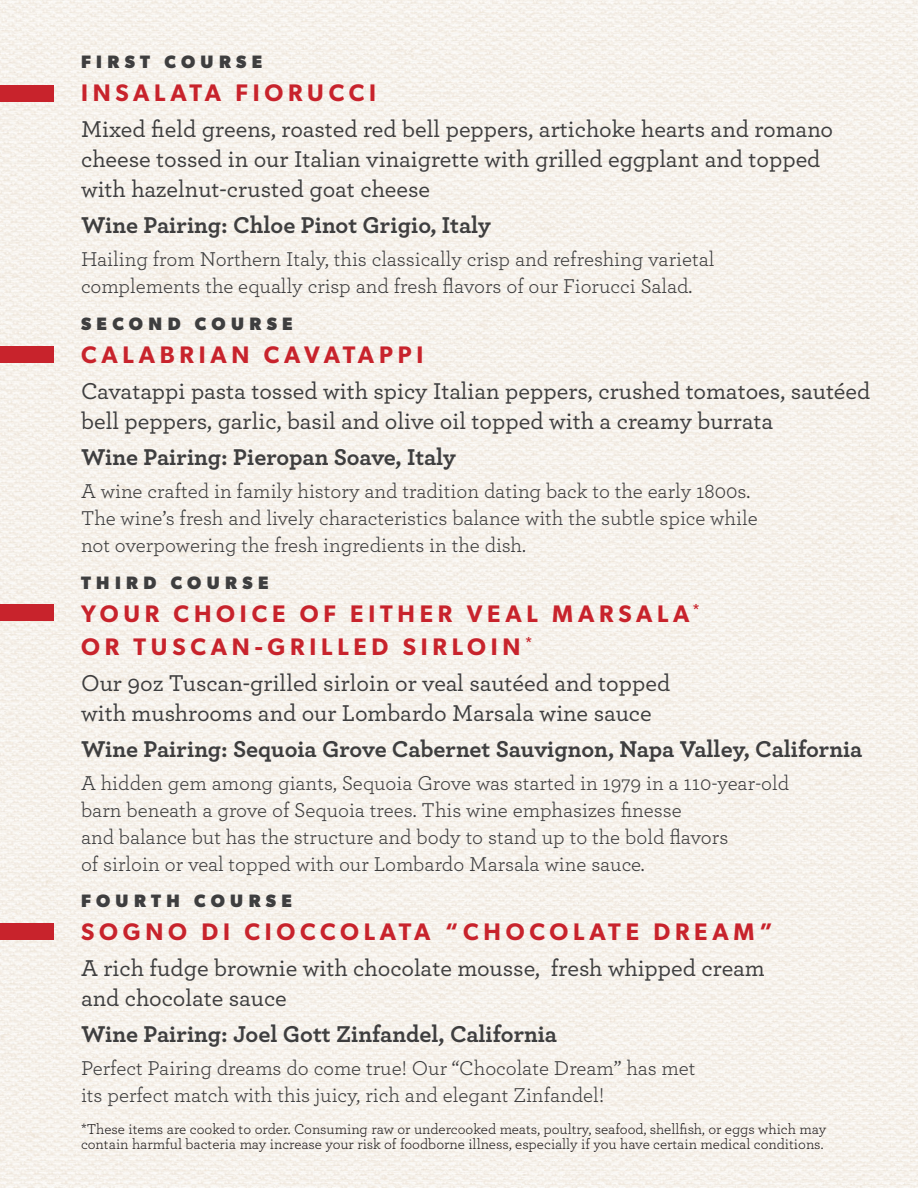
<style>
.page{position:relative;width:918px;height:1188px;background:#fff}
.page>*{position:absolute;margin:0;border:0;box-sizing:border-box;transform-origin:0 0}
.t1{font:500 24px/30px "Archer";color:#3e3e3f}
.t2{font:700 24px "Archer";color:#3e3e3f}
.t3{font:600 24px/33px "Gibson";letter-spacing:.2em;color:#c8232c}
.t4{font:21px/27px "Archer";color:#3e3e3f}
.t5{font:700 18px "Gibson";letter-spacing:.3em;color:#3e3e3f}
.t6{font:15px/15px "Archer";color:#231f20}
</style>
<div class="page">
<img style="left:0;top:0;width:918px;height:1188px">
<div style="left:0;top:85px;width:54px;height:16px;background:#c8232c"></div>
<div style="left:0;top:346px;width:54px;height:16px;background:#c8232c"></div>
<div style="left:0;top:605px;width:54px;height:16px;background:#c8232c"></div>
<div style="left:0;top:923px;width:54px;height:16px;background:#c8232c"></div>
<p class="t5" style="left:81px;top:51px;width:183px">FIRST COURSE</p>
<p class="t3" style="left:81px;top:76px;width:296px">INSALATA FIORUCCI</p>
<p class="t1" style="left:81px;top:113px;width:754px">Mixed field greens, roasted red bell peppers, artichoke hearts and romano cheese tossed in our Italian vinaigrette with grilled eggplant and topped with hazelnut-crusted goat cheese</p>
<p class="t2" style="left:81px;top:206px;width:411px">Wine Pairing: Chloe Pinot Grigio, Italy</p>
<p class="t4" style="left:81px;top:245px;width:635px">Hailing from Northern Italy, this classically crisp and refreshing varietal complements the equally crisp and fresh flavors of our Fiorucci Salad.</p>
<p class="t5" style="left:81px;top:313px;width:213px">SECOND COURSE</p>
<p class="t3" style="left:81px;top:338px;width:344px">CALABRIAN CAVATAPPI</p>
<p class="t1" style="left:81px;top:375px;width:791px">Cavatappi pasta tossed with spicy Italian peppers, crushed tomatoes, sautéed bell peppers, garlic, basil and olive oil topped with a creamy burrata</p>
<p class="t2" style="left:81px;top:438px;width:377px">Wine Pairing: Pieropan Soave, Italy</p>
<p class="t4" style="left:81px;top:477px;width:678px">A wine crafted in family history and tradition dating back to the early 1800s.<br>The wine’s fresh and lively characteristics balance with the subtle spice while not overpowering the fresh ingredients in the dish.</p>
<p class="t5" style="left:81px;top:572px;width:189px">THIRD COURSE</p>
<p class="t3" style="left:81px;top:596px;width:620px">YOUR CHOICE OF EITHER VEAL MARSALA<sup>*<br></sup>OR TUSCAN-GRILLED SIRLOIN <sup>*</sup></p>
<p class="t1" style="left:81px;top:666px;width:591px">Our 9oz Tuscan-grilled sirloin or veal sautéed and topped with mushrooms and our Lombardo Marsala wine sauce</p>
<p class="t2" style="left:81px;top:730px;width:783px">Wine Pairing: Sequoia Grove Cabernet Sauvignon, Napa Valley, California</p>
<p class="t4" style="left:81px;top:768px;width:710px">A hidden gem among giants, Sequoia Grove was started in 1979 in a 110-year-old barn beneath a grove of Sequoia trees. This wine emphasizes finesse<br>and balance but has the structure and body to stand up to the bold flavors<br>of sirloin or veal topped with our Lombardo Marsala wine sauce.</p>
<p class="t5" style="left:81px;top:890px;width:213px">FOURTH COURSE</p>
<p class="t3" style="left:81px;top:915px;width:693px">SOGNO DI CIOCCOLATA “CHOCOLATE DREAM”</p>
<p class="t1" style="left:81px;top:952px;width:685px">A rich fudge brownie with chocolate mousse, fresh whipped cream and chocolate sauce</p>
<p class="t2" style="left:81px;top:1015px;width:478px">Wine Pairing: Joel Gott Zinfandel, California</p>
<p class="t4" style="left:81px;top:1054px;width:616px">Perfect Pairing dreams do come true! Our “Chocolate Dream” has met its perfect match with this juicy, rich and elegant Zinfandel!</p>
<p class="t6" style="left:81px;top:1121px;width:747px">*These items are cooked to order. Consuming raw or undercooked meats, poultry, seafood, shellfish, or eggs which may contain harmful bacteria may increase your risk of foodborne illness, especially if you have certain medical conditions.</p>
</div>
